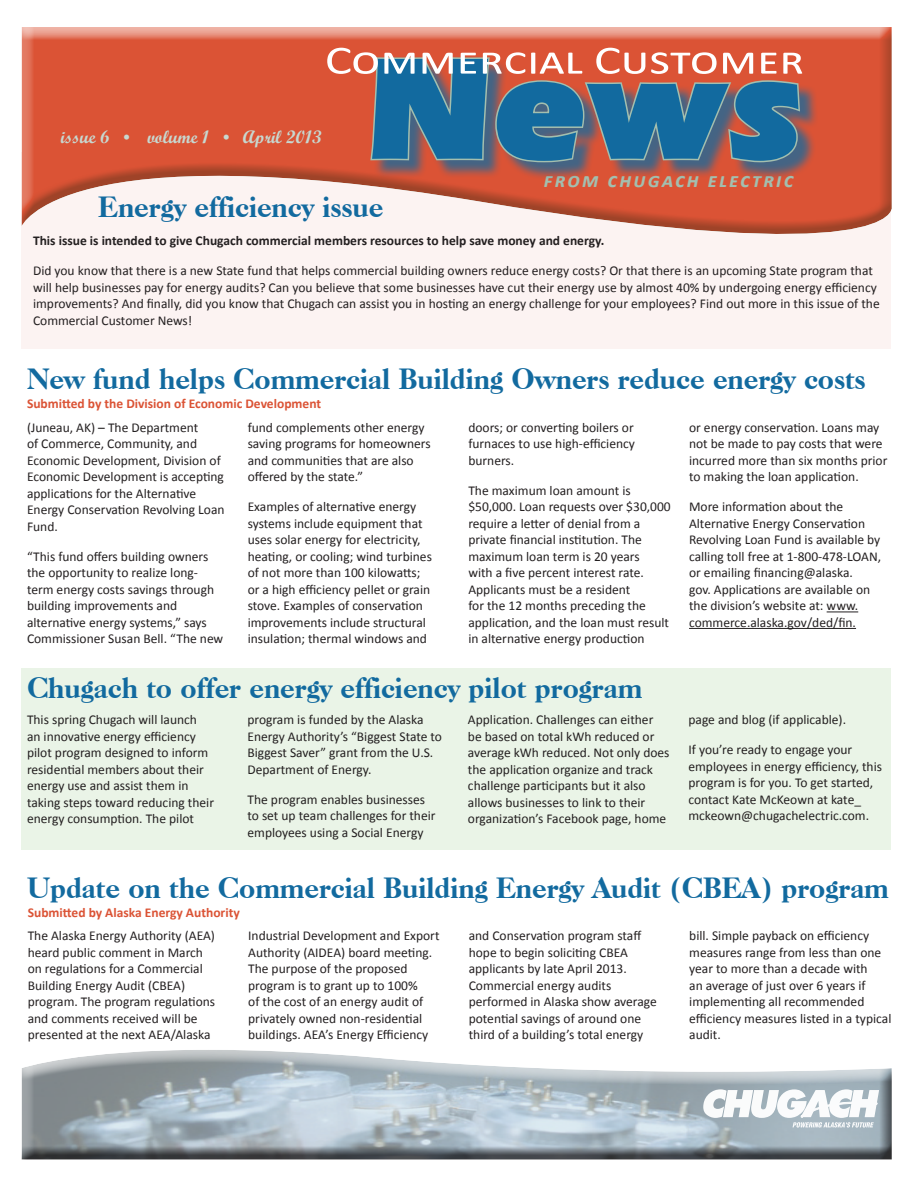
<style>
.page{position:relative;width:918px;height:1188px;background:#fff}
.page>*{position:absolute;margin:0;border:0;box-sizing:border-box;transform-origin:0 0}
.t1{font:900 150px "Eras ITC";color:#126a9f}
.t2{font:40.5px "Calibri";color:#fff;scale:1.25 1}
.t3{font:800 28.5px "Caslon Old Face BT";color:#126a9f}
.t4{font:italic 700 21px "Calibri";letter-spacing:.1em;color:#a3bfaf}
.t5{font:18px "Script MT Bold";color:#c7d8d0}
.t6{font:13.5px/16.5px "Calibri";color:#231f20}
.t7{font:700 13.5px "Calibri";color:#231f20}
.t8{font:700 13.5px "Calibri";color:#db5335}
</style>
<div class="page">
<div style="left:22px;top:668px;width:869px;height:181px;background:#eaf4e7"></div>
<div style="left:19px;top:1047px;width:874px;height:108px;background:#fff;opacity:.75"></div>
<div style="left:19px;top:1069px;width:874px;height:91px;background:#231f20;opacity:.75"></div>
<svg style="left:703px;top:1089px;width:176px;height:39px"></svg>
<hr style="left:827px;top:611px;width:31px;height:1px;background:#231f20">
<hr style="left:689px;top:628px;width:167px;height:1px;background:#231f20">
<div style="left:22px;top:152px;width:869px;height:197px;background:#fcf3f2"></div>
<div style="left:19px;top:27px;width:874px;height:208px;background:#a3bfaf;opacity:.75"></div>
<div style="left:374px;top:59px;width:445px;height:122px;background:#126a9f;opacity:.75"></div>
<svg style="left:369px;top:56px;width:433px;height:108px"></svg>
<h2 class="t2" style="left:325px;top:35px;width:385px">Commercial Customer</h2>
<h1 class="t1" style="left:366px;top:22px;width:440px">News</h1>
<h3 class="t4" style="left:544px;top:167px;width:251px">from chugach electric</h3>
<h3 class="t5" style="left:61px;top:125px;width:262px">issue 6 • volume 1 • April 2013</h3>
<h3 class="t3" style="left:98px;top:190px;width:286px">Energy efficiency issue</h3>
<p class="t7" style="left:33px;top:232px;width:573px">This issue is intended to give Chugach commercial members resources to help save money and energy.</p>
<p class="t6" style="left:33px;top:262px;width:848px">Did you know that there is a new State fund that helps commercial building owners reduce energy costs? Or that there is an upcoming State program that will help businesses pay for energy audits? Can you believe that some businesses have cut their energy use by almost 40% by undergoing energy efficiency improvements? And finally, did you know that Chugach can assist you in hosting an energy challenge for your employees? Find out more in this issue of the Commercial Customer News!</p>
<h3 class="t3" style="left:27px;top:362px;width:840px">New fund helps Commercial Building Owners reduce energy costs</h3>
<p class="t8" style="left:27px;top:395px;width:296px">Submitted by the Division of Economic Development</p>
<p class="t6" style="left:27px;top:419px;width:199px">(Juneau, AK) – The Department<br>of Commerce, Community, and<br>Economic Development, Division of<br>Economic Development is accepting applications for the Alternative<br>Energy Conservation Revolving Loan<br>Fund.</p>
<p class="t6" style="left:27px;top:548px;width:198px">“This fund offers building owners the opportunity to realize long&shy;term energy costs savings through building improvements and alternative energy systems,” says Commissioner Susan Bell. “The new</p>
<p class="t6" style="left:248px;top:419px;width:184px">fund complements other energy saving programs for homeowners and communities that are also offered by the state.”</p>
<p class="t6" style="left:248px;top:499px;width:186px">Examples of alternative energy systems include equipment that uses solar energy for electricity, heating, or cooling; wind turbines of not more than 100 kilowatts; or a high efficiency pellet or grain stove. Examples of conservation improvements include structural insulation; thermal windows and</p>
<p class="t6" style="left:468px;top:419px;width:168px;text-align:justify">doors; or converting boilers or furnaces to use high-efficiency burners.</p>
<p class="t6" style="left:468px;top:482px;width:204px">The maximum loan amount is $50,000. Loan requests over $30,000 require a letter of denial from a private financial institution. The maximum loan term is 20 years<br>with a five percent interest rate.<br>Applicants must be a resident<br>for the 12 months preceding the application, and the loan must result in alternative energy production</p>
<h3 class="t3" style="left:27px;top:671px;width:617px">Chugach to offer energy efficiency pilot program</h3>
<p class="t6" style="left:689px;top:419px;width:200px">or energy conservation. Loans may not be made to pay costs that were incurred more than six months prior to making the loan application.</p>
<p class="t6" style="left:689px;top:499px;width:194px">More information about the Alternative Energy Conservation Revolving Loan Fund is available by calling toll free at 1-800-478-LOAN, or emailing financing@alaska.<br>gov. Applications are available on the division’s website at: www. commerce.alaska.gov/ded/fin.</p>
<p class="t6" style="left:27px;top:712px;width:189px">This spring Chugach will launch<br>an innovative energy efficiency pilot program designed to inform residential members about their energy use and assist them in taking steps toward reducing their energy consumption. The pilot</p>
<p class="t6" style="left:247px;top:712px;width:196px">program is funded by the Alaska<br>Energy Authority’s “Biggest State to<br>Biggest Saver” grant from the U.S.<br>Department of Energy.</p>
<p class="t6" style="left:247px;top:791px;width:190px">The program enables businesses to set up team challenges for their employees using a Social Energy</p>
<p class="t6" style="left:468px;top:712px;width:203px">Application. Challenges can either be based on total kWh reduced or average kWh reduced. Not only does the application organize and track challenge participants but it also allows businesses to link to their organization’s Facebook page, home</p>
<p class="t6" style="left:688px;top:712px;width:159px">page and blog (if applicable).</p>
<p class="t6" style="left:688px;top:742px;width:195px">If you’re ready to engage your employees in energy efficiency, this program is for you. To get started, contact Kate McKeown at kate_ mckeown@chugachelectric.com.</p>
<h3 class="t3" style="left:27px;top:871px;width:863px">Update on the Commercial Building Energy Audit (CBEA) program</h3>
<p class="t8" style="left:28px;top:904px;width:214px">Submitted by Alaska Energy Authority</p>
<p class="t6" style="left:28px;top:927px;width:189px">The Alaska Energy Authority (AEA) heard public comment in March on regulations for a Commercial<br>Building Energy Audit (CBEA) program. The program regulations and comments received will be presented at the next AEA/Alaska</p>
<p class="t6" style="left:248px;top:927px;width:193px">Industrial Development and Export<br>Authority (AIDEA) board meeting.<br>The purpose of the proposed program is to grant up to 100%<br>of the cost of an energy audit of privately owned non-residential buildings. AEA’s Energy Efficiency</p>
<p class="t6" style="left:469px;top:927px;width:190px">and Conservation program staff hope to begin soliciting CBEA applicants by late April 2013.<br>Commercial energy audits performed in Alaska show average potential savings of around one third of a building’s total energy</p>
<p class="t6" style="left:689px;top:927px;width:204px">bill. Simple payback on efficiency measures range from less than one year to more than a decade with<br>an average of just over 6 years if implementing all recommended efficiency measures listed in a typical audit.</p>
</div>
